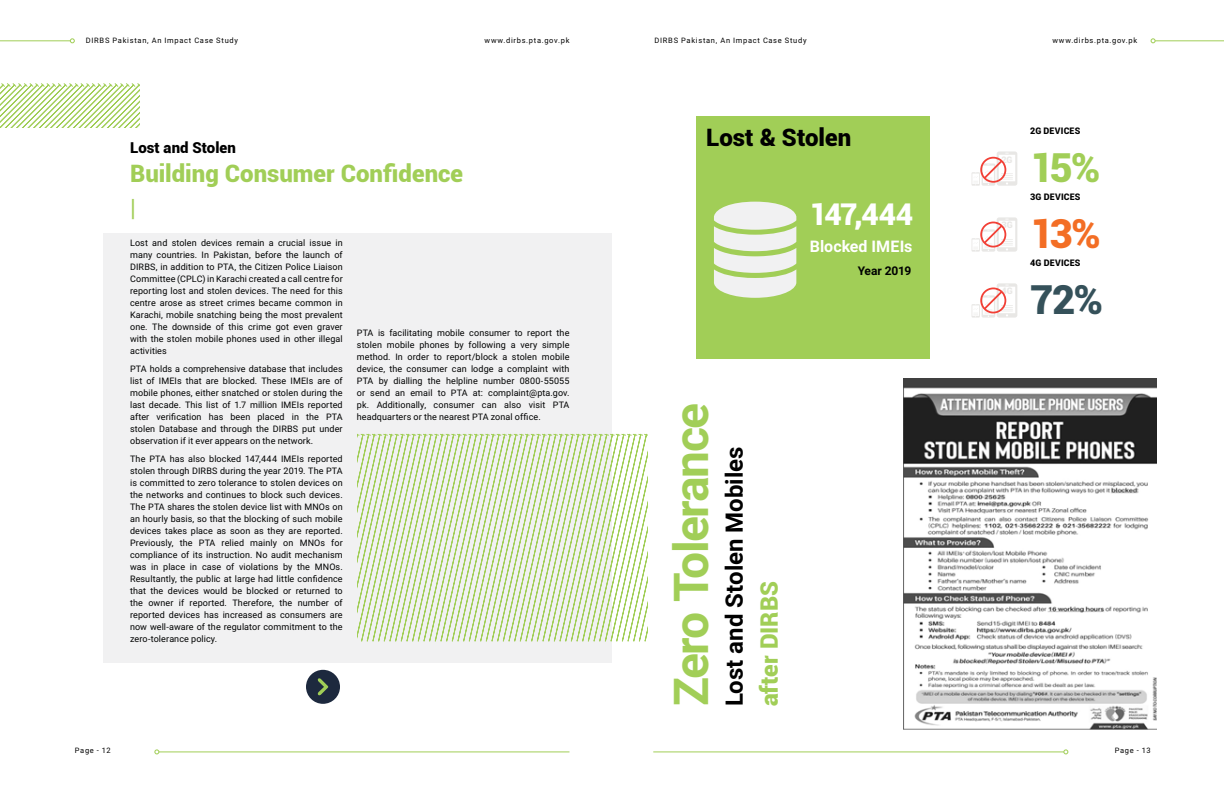
<style>
.page{position:relative;width:1224px;height:792px;background:#fff}
.page>*{position:absolute;margin:0;border:0;box-sizing:border-box;transform-origin:0 0}
.t1{font:700 48px "Roboto";letter-spacing:-.035em;color:#a1ce57}
.t2{font:900 40px "Roboto";color:#a1ce57}
.t3{font:900 40px "Roboto";color:#f36e25}
.t4{font:900 40px "Roboto";color:#35515a}
.t5{font:900 30px "Roboto";letter-spacing:-.03em;color:#fff}
.t6{font:900 24px "Roboto";color:#a1ce57}
.t7{font:700 24px "Roboto";letter-spacing:-.005em;color:#000}
.t8{font:900 24px "Roboto";letter-spacing:-.005em;color:#000}
.t9{font:24px "Roboto";color:#a1ce57}
.t10{font:700 16px "Roboto";color:#fff}
.t11{font:900 15px "Roboto";color:#000}
.t12{font:700 12px "Roboto";letter-spacing:-.015em;color:#000101}
.t13{font:9px/12px "Roboto";letter-spacing:.01em;color:#000101;text-align:justify}
.t14{font:900 9px "Roboto";letter-spacing:.02em;color:#000}
.t15{font:900 9px "Roboto";color:#e8e7e5}
.t16{font:7.5px "Roboto";letter-spacing:.095em;color:#000}
</style>
<div class="page">
<div style="left:103px;top:233px;width:509px;height:430px;background:#f1f1f2"></div>
<svg style="left:0;top:83px;width:139px;height:45px"></svg>
<svg style="left:357px;top:433px;width:291px;height:209px"></svg>
<div style="left:696px;top:116px;width:233px;height:242px;background:#a1ce57"></div>
<svg style="left:714px;top:202px;width:82px;height:96px"></svg>
<div style="left:306px;top:670px;width:34px;height:34px;background:#1d293e;border-radius:50%"></div>
<svg style="left:317px;top:678px;width:11px;height:18px"></svg>
<img style="left:903px;top:378px;width:253px;height:352px">
<svg style="left:972px;top:151px;width:45px;height:35px"></svg>
<svg style="left:972px;top:217px;width:45px;height:35px"></svg>
<svg style="left:972px;top:283px;width:45px;height:35px"></svg>
<hr style="left:0;top:40px;width:70px;height:1px;background:#a1ce57">
<svg style="left:70px;top:38px;width:5px;height:5px"></svg>
<hr style="left:653px;top:751px;width:411px;height:1px;background:#a1ce57">
<svg style="left:1063px;top:749px;width:5px;height:5px"></svg>
<hr style="left:1155px;top:40px;width:69px;height:1px;background:#a1ce57">
<svg style="left:1151px;top:38px;width:5px;height:5px"></svg>
<hr style="left:159px;top:751px;width:410px;height:1px;background:#a1ce57">
<svg style="left:154px;top:749px;width:5px;height:5px"></svg>
<p class="t16" style="left:86px;top:35px;width:154px">DIRBS Pakistan, An Impact Case Study</p>
<p class="t16" style="left:485px;top:35px;width:86px">www.dirbs.pta.gov.pk</p>
<p class="t16" style="left:655px;top:35px;width:154px">DIRBS Pakistan, An Impact Case Study</p>
<p class="t16" style="left:1052px;top:35px;width:86px">www.dirbs.pta.gov.pk</p>
<h3 class="t11" style="left:130px;top:137px;width:107px">Lost and Stolen</h3>
<h3 class="t6" style="left:130px;top:156px;width:335px">Building Consumer Confidence</h3>
<h3 class="t9" style="left:130px;top:191px;width:7px">|</h3>
<p class="t13" style="left:130px;top:237px;width:214px">Lost and stolen devices remain a crucial issue in many countries. In Pakistan, before the launch of DIRBS, in addition to PTA, the Citizen Police Liaison Committee (CPLC) in Karachi created a call centre for reporting lost and stolen devices. The need for this centre arose as street crimes became common in Karachi, mobile snatching being the most prevalent one. The downside of this crime got even graver with the stolen mobile phones used in other illegal activities</p>
<p class="t13" style="left:130px;top:363px;width:214px">PTA holds a comprehensive database that includes list of IMEIs that are blocked. These IMEIs are of mobile phones, either snatched or stolen during the last decade. This list of 1.7 million IMEIs reported after verification has been placed in the PTA stolen Database and through the DIRBS put under observation if it ever appears on the network.</p>
<p class="t13" style="left:130px;top:453px;width:214px">The PTA has also blocked 147,444 IMEIs reported stolen through DIRBS during the year 2019. The PTA is committed to zero tolerance to stolen devices on the networks and continues to block such devices.<br>The PTA shares the stolen device list with MNOs on an hourly basis, so that the blocking of such mobile devices takes place as soon as they are reported.<br>Previously, the PTA relied mainly on MNOs for compliance of its instruction. No audit mechanism was in place in case of violations by the MNOs.<br>Resultantly, the public at large had little confidence that the devices would be blocked or returned to the owner if reported. Therefore, the number of reported devices has increased as consumers are now well-aware of the regulator commitment to the zero-tolerance policy.</p>
<p class="t13" style="left:357px;top:327px;width:214px">PTA is facilitating mobile consumer to report the stolen mobile phones by following a very simple method. In order to report/block a stolen mobile device, the consumer can lodge a complaint with PTA by dialling the helpline number 0800-55055 or send an email to PTA at: complaint@pta.gov. pk. Additionally, consumer can also visit PTA headquarters or the nearest PTA zonal office.</p>
<h3 class="t8" style="left:706px;top:120px;width:147px">Lost &amp; Stolen</h3>
<h3 class="t5" style="left:810px;top:193px;width:105px">147,444</h3>
<h3 class="t10" style="left:810px;top:236px;width:104px">Blocked IMEIs</h3>
<h3 class="t12" style="left:858px;top:262px;width:55px">Year 2019</h3>
<h1 class="t1" style="left:657px;top:706px;width:305px;rotate:-90deg">Zero Tolerance</h1>
<h3 class="t7" style="left:718px;top:706px;width:261px;rotate:-90deg">Lost and Stolen Mobiles</h3>
<h3 class="t6" style="left:752px;top:706px;width:127px;rotate:-90deg">after DIRBS</h3>
<p class="t15" style="left:1001px;top:153px;width:13px">2G</p>
<p class="t15" style="left:1002px;top:218px;width:13px">3G</p>
<p class="t15" style="left:1001px;top:284px;width:13px">4G</p>
<p class="t14" style="left:1030px;top:125px;width:52px">2G DEVICES</p>
<h2 class="t2" style="left:1030px;top:140px;width:72px">15%</h2>
<p class="t14" style="left:1030px;top:191px;width:52px">3G DEVICES</p>
<h2 class="t3" style="left:1030px;top:206px;width:72px">13%</h2>
<p class="t14" style="left:1030px;top:257px;width:52px">4G DEVICES</p>
<h2 class="t4" style="left:1030px;top:272px;width:75px">72%</h2>
<p class="t16" style="left:75px;top:745px;width:37px">Page - 12</p>
<p class="t16" style="left:1115px;top:745px;width:37px">Page - 13</p>
</div>
